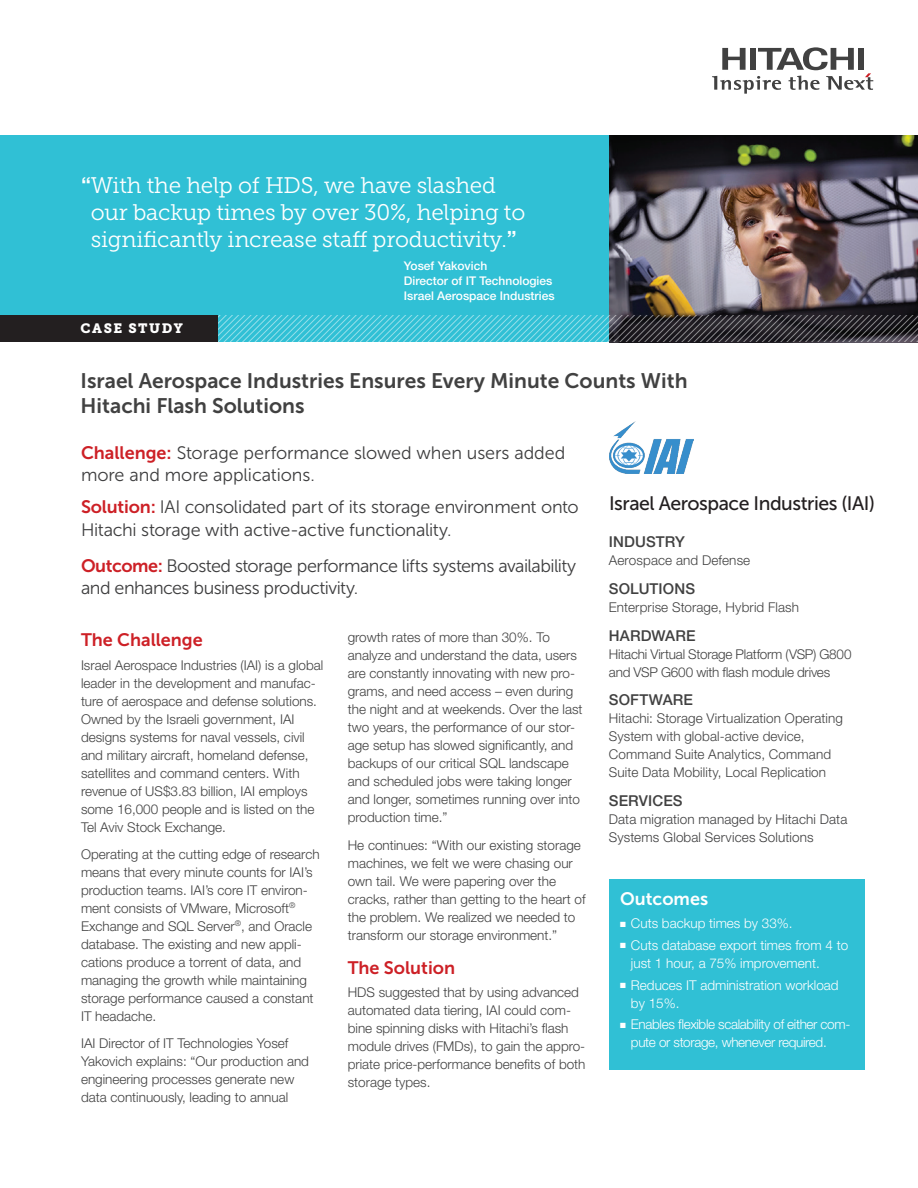
<style>
.page{position:relative;width:918px;height:1188px;background:#fff}
.page>*{position:absolute;margin:0;border:0;box-sizing:border-box;transform-origin:0 0}
.t1{font:22.5px/27px "Museo Slab 300";letter-spacing:-.01em;color:#fff}
.t2{font:21px/25.5px "Museo Sans 700";color:#414141}
.t3{font:19.5px "Museo Sans 500";letter-spacing:-.025em;color:#231f20}
.t4{font:18px/22.5px "Museo Sans 300";letter-spacing:-.02em;color:#3e3e3f}
.t5{font:18px "Museo Sans 700";color:#cd2026}
.t6{font:18px "Museo Sans 700";color:#fff}
.t7{font:500 15px "Helvetica Neue LT Std";letter-spacing:.01em;color:#414141}
.t8{font:300 13.5px/18px "Helvetica Neue LT Std";color:#414141}
.t9{font:300 13.5px/18px "Helvetica Neue LT Std";color:#fff}
.t10{font:300 13.5px/18px "Helvetica Neue LT Std";letter-spacing:-.025em;color:#fff}
.t11{font:300 13.5px/18px "Helvetica Neue LT Std";letter-spacing:.01em;color:#3e3e3f}
.t12{font:13.5px "Museo Slab 900";letter-spacing:.11em;color:#fff}
.t13{font:500 12px/15px "Helvetica Neue LT Std";color:#fff}
.s1{font-family:"Helvetica Neue LT Std";font-weight:500}
.s2{font-family:"Museo Sans 700";color:#cd2026}
</style>
<div class="page">
<svg style="left:712px;top:47px;width:161px;height:47px"></svg>
<img style="left:609px;top:135px;width:309px;height:180px">
<div style="left:0;top:135px;width:609px;height:207px;background:#30c0d5"></div>
<svg style="left:217px;top:315px;width:701px;height:27px"></svg>
<div style="left:0;top:315px;width:217px;height:27px;background:#231f20"></div>
<div style="left:609px;top:879px;width:255px;height:190px;background:#30c0d5"></div>
<img style="left:609px;top:421px;width:84px;height:52px">
<h1 class="t1" style="left:91px;top:172px;width:436px;text-indent:-10px"><span class="s1">“</span>With the help of HDS, we have slashed our backup times by over 30%, helping to significantly increase staff productivity.<span class="s1">”</span></h1>
<p class="t13" style="left:404px;top:258px;width:152px">Yosef Yakovich<br>Director of IT Technologies<br>Israel Aerospace Industries</p>
<p class="t12" style="left:81px;top:321px;width:104px">CASE STUDY</p>
<h2 class="t2" style="left:81px;top:368px;width:608px">Israel Aerospace Industries Ensures Every Minute Counts With<br>Hitachi Flash Solutions</h2>
<h3 class="t4" style="left:81px;top:442px;width:486px"><span class="s2">Challenge:</span> Storage performance slowed when users added more and more applications.</h3>
<h3 class="t4" style="left:81px;top:496px;width:499px"><span class="s2">Solution:</span> IAI consolidated part of its storage environment onto<br>Hitachi storage with active-active functionality.</h3>
<h3 class="t4" style="left:81px;top:554px;width:497px"><span class="s2">Outcome:</span> Boosted storage performance lifts systems availability and enhances business productivity.</h3>
<h3 class="t3" style="left:609px;top:492px;width:267px">Israel Aerospace Industries (IAI)</h3>
<p class="t7" style="left:609px;top:533px;width:77px">INDUSTRY</p>
<p class="t8" style="left:609px;top:551px;width:143px">Aerospace and Defense</p>
<p class="t7" style="left:609px;top:580px;width:88px">SOLUTIONS</p>
<p class="t8" style="left:609px;top:598px;width:192px">Enterprise Storage, Hybrid Flash</p>
<p class="t7" style="left:609px;top:626px;width:88px">HARDWARE</p>
<p class="t8" style="left:609px;top:645px;width:244px">Hitachi Virtual Storage Platform (VSP) G800 and VSP G600 with flash module drives</p>
<p class="t7" style="left:609px;top:691px;width:86px">SOFTWARE</p>
<p class="t8" style="left:609px;top:709px;width:236px">Hitachi: Storage Virtualization Operating System with global-active device, Command Suite Analytics, Command Suite Data Mobility, Local Replication</p>
<p class="t7" style="left:609px;top:792px;width:75px">SERVICES</p>
<p class="t11" style="left:609px;top:810px;width:240px">Data migration managed by Hitachi Data<br>Systems Global Services Solutions</p>
<p class="t8" style="left:348px;top:628px;width:236px">growth rates of more than 30%. To analyze and understand the data, users are constantly innovating with new pro&shy;grams, and need access – even during the night and at weekends. Over the last two years, the performance of our stor&shy;age setup has slowed significantly, and backups of our critical SQL landscape and scheduled jobs were taking longer and longer, sometimes running over into production time.”</p>
<p class="t8" style="left:348px;top:836px;width:239px">He continues: “With our existing storage machines, we felt we were chasing our own tail. We were papering over the cracks, rather than getting to the heart of the problem. We realized we needed to transform our storage environment.”</p>
<h3 class="t5" style="left:348px;top:958px;width:109px">The Solution</h3>
<p class="t8" style="left:348px;top:983px;width:239px">HDS suggested that by using advanced automated data tiering, IAI could com&shy;bine spinning disks with Hitachi’s flash module drives (FMDs), to gain the appro&shy;priate price-performance benefits of both storage types.</p>
<h3 class="t5" style="left:81px;top:630px;width:123px">The Challenge</h3>
<p class="t8" style="left:81px;top:656px;width:244px">Israel Aerospace Industries (IAI) is a global leader in the development and manufac&shy;ture of aerospace and defense solutions.<br>Owned by the Israeli government, IAI designs systems for naval vessels, civil and military aircraft, homeland defense, satellites and command centers. With revenue of US$3.83 billion, IAI employs some 16,000 people and is listed on the Tel Aviv Stock Exchange.</p>
<p class="t8" style="left:81px;top:845px;width:240px">Operating at the cutting edge of research means that every minute counts for IAI’s production teams. IAI’s core IT environ&shy;ment consists of VMware, Microsoft<sup>® </sup>Exchange and SQL Server<sup>®</sup>, and Oracle database. The existing and new appli&shy;cations produce a torrent of data, and managing the growth while maintaining storage performance caused a constant IT headache.</p>
<p class="t8" style="left:81px;top:1034px;width:230px">IAI Director of IT Technologies Yosef Yakovich explains: “Our production and engineering processes generate new data continuously, leading to annual</p>
<h3 class="t6" style="left:620px;top:888px;width:90px">Outcomes</h3>
<p class="t9" style="left:620px;top:914px;width:174px">■ Cuts backup times by 33%.</p>
<p class="t9" style="left:631px;top:936px;width:219px;text-indent:-11px">■ Cuts database export times from 4 to just 1 hour, a 75% improvement.</p>
<p class="t9" style="left:631px;top:975px;width:209px;text-indent:-11px">■ Reduces IT administration workload by 15%.</p>
<p class="t10" style="left:631px;top:1015px;width:221px;text-indent:-11px">■ Enables flexible scalability of either com&shy;pute or storage, whenever required.</p>
</div>
